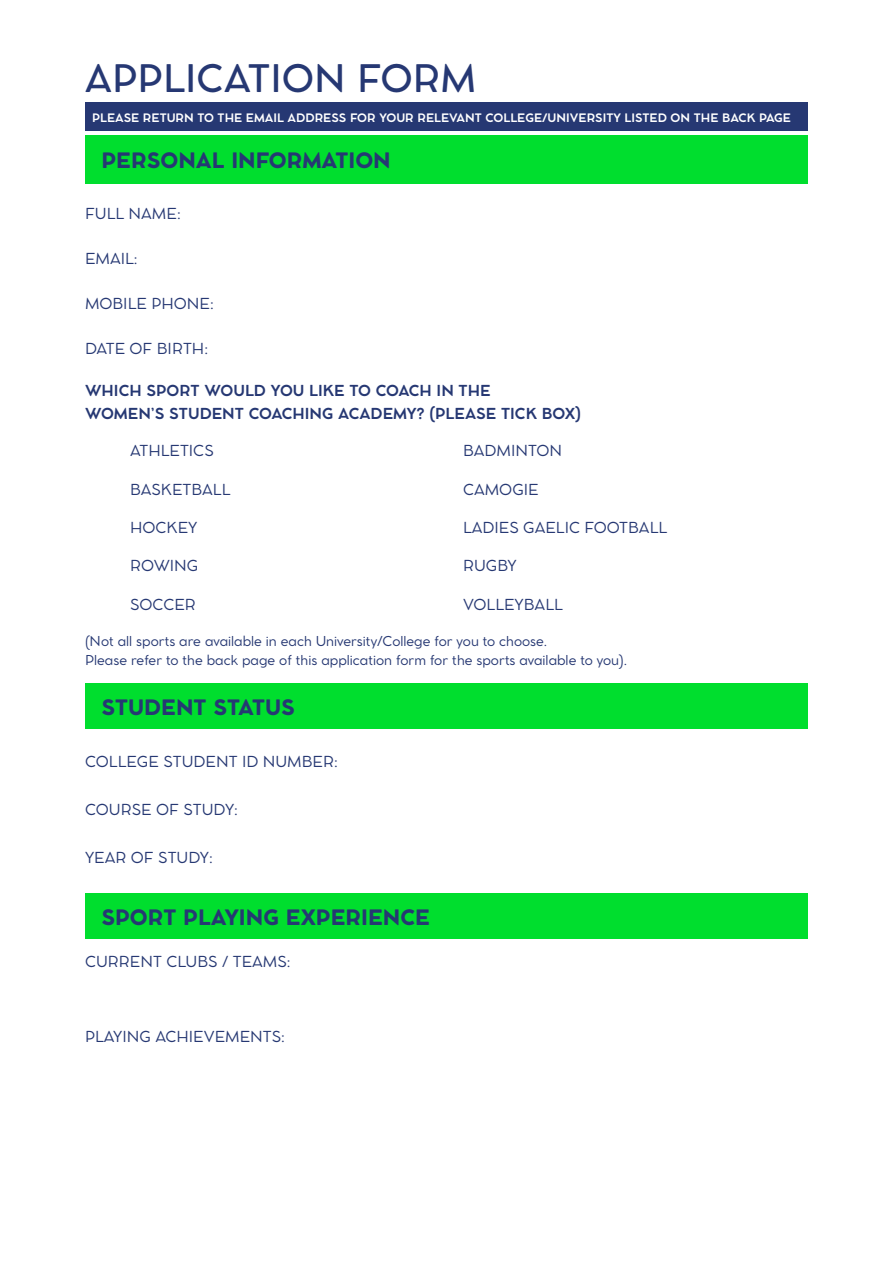
<style>
.page{position:relative;width:893px;height:1263px;background:#fff}
.page>*{position:absolute;margin:0;border:0;box-sizing:border-box;transform-origin:0 0}
.t1{font:500 37.5px "Cocomat Pro";color:#263873}
.t2{font:800 21px "Cocomat Pro";color:#263873}
.t3{font:15px "Cocomat Pro";color:#263873}
.t4{font:700 15px/22.5px "Cocomat Pro";color:#263873}
.t5{font:13.5px/19.5px "Cocomat Pro";color:#263873}
.t6{font:700 11.55px "Cocomat Pro";color:#fff}
</style>
<div class="page">
<div style="left:85px;top:135px;width:723px;height:48px;background:#00de2e"></div>
<div style="left:85px;top:103px;width:723px;height:28px;background:#263873"></div>
<div style="left:85px;top:684px;width:723px;height:45px;background:#00de2e"></div>
<div style="left:85px;top:894px;width:723px;height:45px;background:#00de2e"></div>
<h1 class="t1" style="left:85px;top:48px;width:393px">APPLICATION FORM</h1>
<p class="t6" style="left:92px;top:108px;width:700px">PLEASE RETURN TO THE EMAIL ADDRESS FOR YOUR RELEVANT COLLEGE/UNIVERSITY LISTED ON THE BACK PAGE</p>
<h2 class="t2" style="left:101px;top:143px;width:291px">PERSONAL INFORMATION</h2>
<p class="t3" style="left:85px;top:202px;width:97px">FULL NAME:</p>
<p class="t3" style="left:85px;top:247px;width:54px">EMAIL:</p>
<p class="t3" style="left:85px;top:292px;width:130px">MOBILE PHONE:</p>
<p class="t3" style="left:85px;top:337px;width:125px">DATE OF BIRTH:</p>
<p class="t4" style="left:85px;top:379px;width:497px">WHICH SPORT WOULD YOU LIKE TO COACH IN THE<br>WOMEN’S STUDENT COACHING ACADEMY? (PLEASE TICK BOX)</p>
<p class="t3" style="left:130px;top:439px;width:85px">ATHLETICS</p>
<p class="t3" style="left:463px;top:439px;width:100px">BADMINTON</p>
<p class="t3" style="left:130px;top:477px;width:102px">BASKETBALL</p>
<p class="t3" style="left:463px;top:477px;width:77px">CAMOGIE</p>
<p class="t3" style="left:130px;top:515px;width:69px">HOCKEY</p>
<p class="t3" style="left:463px;top:515px;width:206px">LADIES GAELIC FOOTBALL</p>
<p class="t3" style="left:130px;top:554px;width:70px">ROWING</p>
<p class="t3" style="left:463px;top:554px;width:55px">RUGBY</p>
<p class="t3" style="left:130px;top:592px;width:67px">SOCCER</p>
<p class="t3" style="left:463px;top:592px;width:101px">VOLLEYBALL</p>
<p class="t5" style="left:85px;top:630px;width:543px">(Not all sports are available in each University/College for you to choose.<br>Please refer to the back page of this application form for the sports available to you).</p>
<h2 class="t2" style="left:101px;top:690px;width:195px">STUDENT STATUS</h2>
<p class="t3" style="left:85px;top:750px;width:254px">COLLEGE STUDENT ID NUMBER:</p>
<p class="t3" style="left:85px;top:798px;width:154px">COURSE OF STUDY:</p>
<p class="t3" style="left:85px;top:846px;width:129px">YEAR OF STUDY:</p>
<h2 class="t2" style="left:101px;top:900px;width:330px">SPORT PLAYING EXPERIENCE</h2>
<p class="t3" style="left:85px;top:949px;width:207px">CURRENT CLUBS / TEAMS:</p>
<p class="t3" style="left:85px;top:1024px;width:201px">PLAYING ACHIEVEMENTS:</p>
</div>
